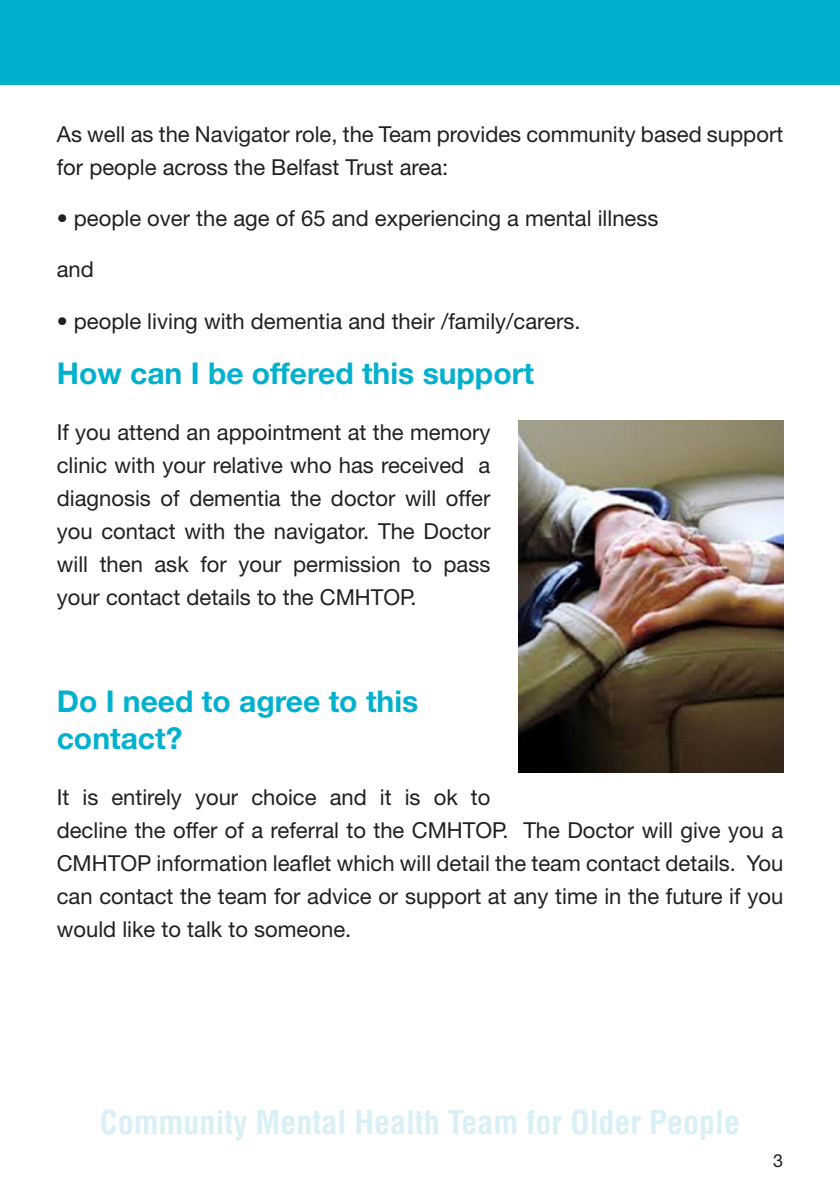
<style>
.page{position:relative;width:840px;height:1191px;background:#fff}
.page>*{position:absolute;margin:0;border:0;box-sizing:border-box;transform-origin:0 0}
.t1{font:700 condensed 32px "Helvetica";color:#d9f0f5}
.t2{font:700 30px/37.6px "Helvetica Neue";color:#00b1cd}
.t3{font:22px/33px "Helvetica Neue";color:#231f20}
.t4{font:18px "Helvetica Neue";color:#231f20}
</style>
<div class="page">
<div style="left:0;top:0;width:839px;height:84px;background:#00b1cd"></div>
<img style="left:518px;top:421px;width:264px;height:352px">
<p class="t3" style="left:57px;top:117px;width:727px">As well as the Navigator role, the Team provides community based support for people across the Belfast Trust area:</p>
<p class="t3" style="left:57px;top:202px;width:603px">• people over the age of 65 and experiencing a mental illness</p>
<p class="t3" style="left:57px;top:253px;width:39px">and</p>
<p class="t3" style="left:57px;top:304px;width:525px">• people living with dementia and their /family/carers.</p>
<p class="t2" style="left:57px;top:354px;width:478px">How can I be offered this support</p>
<p class="t3" style="left:57px;top:415px;width:435px;text-align:justify">If you attend an appointment at the memory clinic with your relative who has received a diagnosis of dementia the doctor will offer you contact with the navigator. The Doctor will then ask for your permission to pass your contact details to the CMHTOP.</p>
<p class="t2" style="left:57px;top:681px;width:363px">Do I need to agree to this contact?</p>
<p class="t3" style="left:57px;top:780px;width:727px">It is entirely your choice and it is ok to<br>decline the offer of a referral to the CMHTOP. The Doctor will give you a CMHTOP information leaflet which will detail the team contact details. You can contact the team for advice or support at any time in the future if you would like to talk to someone.</p>
<h1 class="t1" style="left:100px;top:1103px;width:641px">Community Mental Health Team for Older People</h1>
<p class="t4" style="left:772px;top:1150px;width:12px">3</p>
</div>
